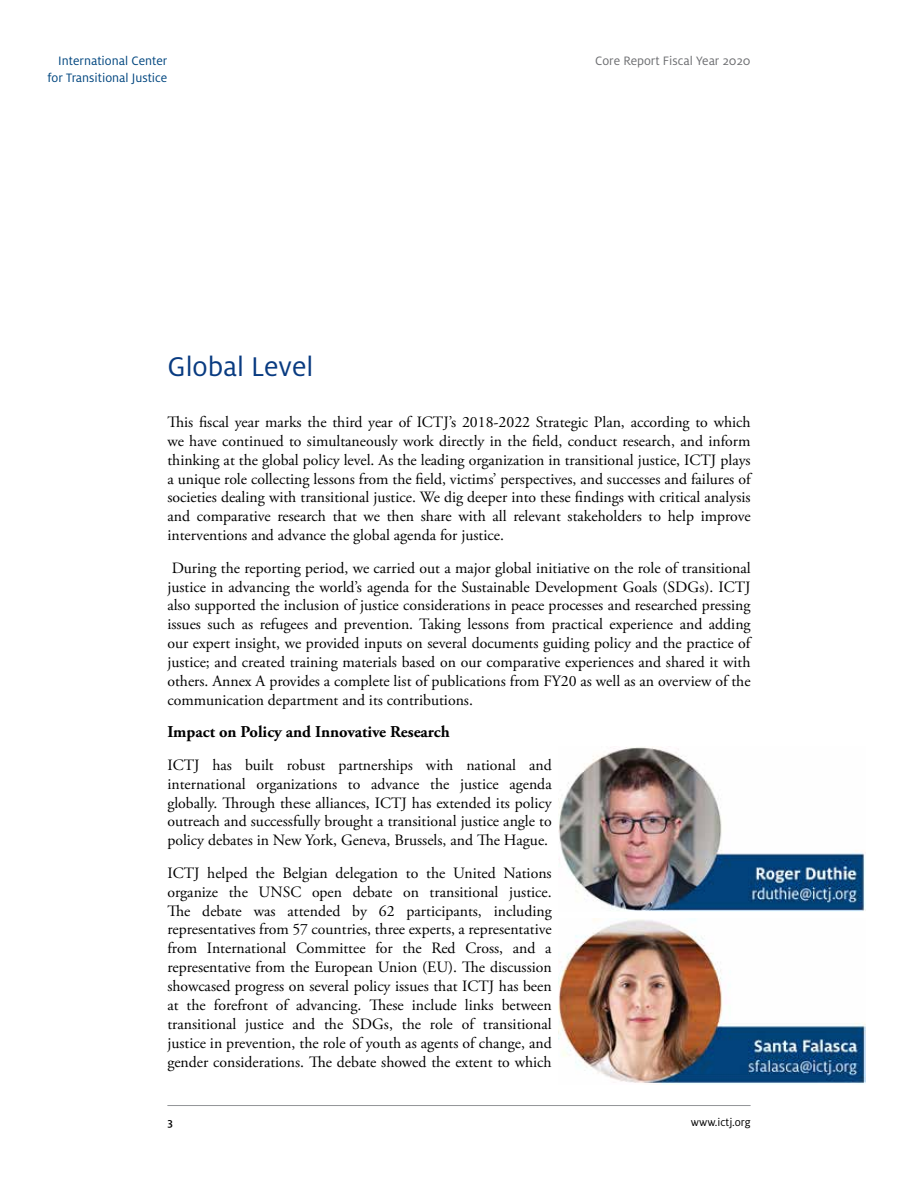
<style>
.page{position:relative;width:918px;height:1188px;background:#fff}
.page>*{position:absolute;margin:0;border:0;box-sizing:border-box;transform-origin:0 0}
.t1{font:30px "Milo OT";color:#093b81}
.t2{font:700 16.5px "Adobe Garamond Pro";color:#000}
.t3{font:15.75px/18.9px "Adobe Garamond Pro";color:#000;text-align:justify}
.t4{font:13.5px/16.5px "Milo OT";color:#00467f;text-align:right}
.t5{font:13.5px "Milo OT";color:#6d6e71}
.t6{font:12px "Milo OT";color:#000}
.t7{font:500 12px "Milo OT";color:#000}
</style>
<div class="page">
<hr style="left:167px;top:1105px;width:584px;height:1px;background:#939598">
<img style="left:558px;top:747px;width:308px;height:164px">
<img style="left:558px;top:918px;width:308px;height:166px">
<p class="t4" style="left:47px;top:53px;width:121px">International Center for Transitional Justice</p>
<p class="t5" style="left:595px;top:53px;width:157px">Core Report Fiscal Year 2020</p>
<h1 class="t1" style="left:167px;top:350px;width:147px">Global Level</h1>
<p class="t3" style="left:167px;top:413px;width:585px">This fiscal year marks the third year of ICTJ’s 2018-2022 Strategic Plan, according to which we have continued to simultaneously work directly in the field, conduct research, and inform thinking at the global policy level. As the leading organization in transitional justice, ICTJ plays a unique role collecting lessons from the field, victims’ perspectives, and successes and failures of societies dealing with transitional justice. We dig deeper into these findings with critical analysis and comparative research that we then share with all relevant stakeholders to help improve interventions and advance the global agenda for justice.</p>
<p class="t3" style="left:167px;top:559px;width:585px">During the reporting period, we carried out a major global initiative on the role of transitional justice in advancing the world’s agenda for the Sustainable Development Goals (SDGs). ICTJ also supported the inclusion of justice considerations in peace processes and researched pressing issues such as refugees and prevention. Taking lessons from practical experience and adding our expert insight, we provided inputs on several documents guiding policy and the practice of justice; and created training materials based on our comparative experiences and shared it with others. Annex A provides a complete list of publications from FY20 as well as an overview of the communication department and its contributions.</p>
<p class="t2" style="left:167px;top:723px;width:284px">Impact on Policy and Innovative Research</p>
<p class="t3" style="left:167px;top:756px;width:386px">ICTJ has built robust partnerships with national and international organizations to advance the justice agenda globally. Through these alliances, ICTJ has extended its policy outreach and successfully brought a transitional justice angle to policy debates in New York, Geneva, Brussels, and The Hague.</p>
<p class="t3" style="left:167px;top:864px;width:386px">ICTJ helped the Belgian delegation to the United Nations organize the UNSC open debate on transitional justice.<br>The debate was attended by 62 participants, including representatives from 57 countries, three experts, a representative from International Committee for the Red Cross, and a representative from the European Union (EU). The discussion showcased progress on several policy issues that ICTJ has been at the forefront of advancing. These include links between transitional justice and the SDGs, the role of transitional justice in prevention, the role of youth as agents of change, and gender considerations. The debate showed the extent to which</p>
<p class="t7" style="left:167px;top:1116px;width:7px">3</p>
<p class="t6" style="left:691px;top:1116px;width:61px">www.ictj.org</p>
</div>
